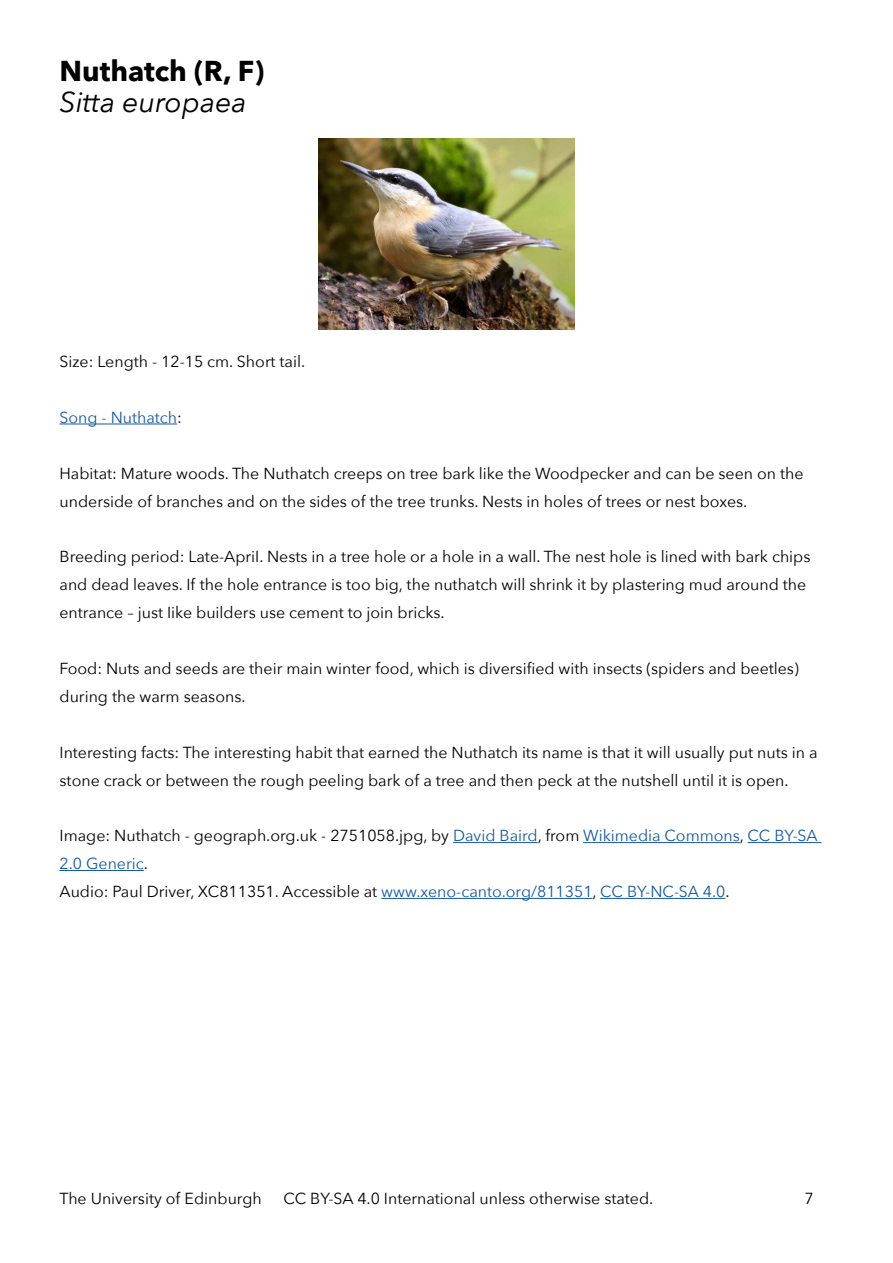
<style>
.page{position:relative;width:893px;height:1263px;background:#fff}
.page>*{position:absolute;margin:0;border:0;box-sizing:border-box;transform-origin:0 0}
.t1{font:700 28.65px "Avenir Next";color:#000}
.t2{font:italic 28.65px "Avenir Next";color:#000}
.t3{font:15.9px/27.9px "Avenir Next";color:#000}
.t4{font:15.9px "Avenir Next";color:#15599f}
.s1{color:#000}
.s2{color:#15599f}
</style>
<div class="page">
<hr style="left:60px;top:424px;width:117px;height:1px;background:#15599f">
<hr style="left:453px;top:842px;width:85px;height:1px;background:#15599f">
<hr style="left:583px;top:842px;width:157px;height:1px;background:#15599f">
<hr style="left:748px;top:842px;width:73px;height:1px;background:#15599f">
<hr style="left:60px;top:870px;width:84px;height:1px;background:#15599f">
<hr style="left:381px;top:898px;width:212px;height:1px;background:#15599f">
<hr style="left:600px;top:898px;width:125px;height:1px;background:#15599f">
<img style="left:319px;top:138px;width:255px;height:192px">
<h1 class="t1" style="left:60px;top:46px;width:206px">Nuthatch (R, F)</h1>
<h1 class="t2" style="left:60px;top:77px;width:189px">Sitta europaea</h1>
<p class="t3" style="left:60px;top:347px;width:247px">Size: Length - 12-15 cm. Short tail.</p>
<p class="t4" style="left:60px;top:404px;width:124px">Song - Nuthatch<span class="s1">:</span></p>
<p class="t3" style="left:60px;top:458px;width:746px">Habitat: Mature woods. The Nuthatch creeps on tree bark like the Woodpecker and can be seen on the underside of branches and on the sides of the tree trunks. Nests in holes of trees or nest boxes.</p>
<p class="t3" style="left:60px;top:542px;width:752px">Breeding period: Late-ApriI. Nests in a tree hole or a hole in a wall. The nest hole is lined with bark chips and dead leaves. If the hole entrance is too big, the nuthatch will shrink it by plastering mud around the entrance – just Iike builders use cement to join bricks.</p>
<p class="t3" style="left:60px;top:654px;width:741px">Food: Nuts and seeds are their main winter food, which is diversified with insects (spiders and beetles) during the warm seasons.</p>
<p class="t3" style="left:60px;top:737px;width:759px">Interesting facts: The interesting habit that earned the Nuthatch its name is that it will usually put nuts in a stone crack or between the rough peeling bark of a tree and then peck at the nutshell until it is open.</p>
<p class="t3" style="left:60px;top:821px;width:760px">Image: Nuthatch - geograph.org.uk - 2751058.jpg, by <span class="s2">David Baird</span>, from <span class="s2">Wikimedia Commons</span>, <span class="s2">CC BY-SA<br>2.0 Generic</span>.<br>Audio: Paul Driver, XC811351. Accessible at <span class="s2">www.xeno-canto.org/811351</span>, <span class="s2">CC BY-NC-SA 4.0</span>.</p>
<p class="t3" style="left:60px;top:1184px;width:204px">The University of Edinburgh</p>
<p class="t3" style="left:284px;top:1184px;width:371px">CC BY-SA 4.0 International unless otherwise stated.</p>
<p class="t3" style="left:804px;top:1184px;width:11px">7</p>
</div>
